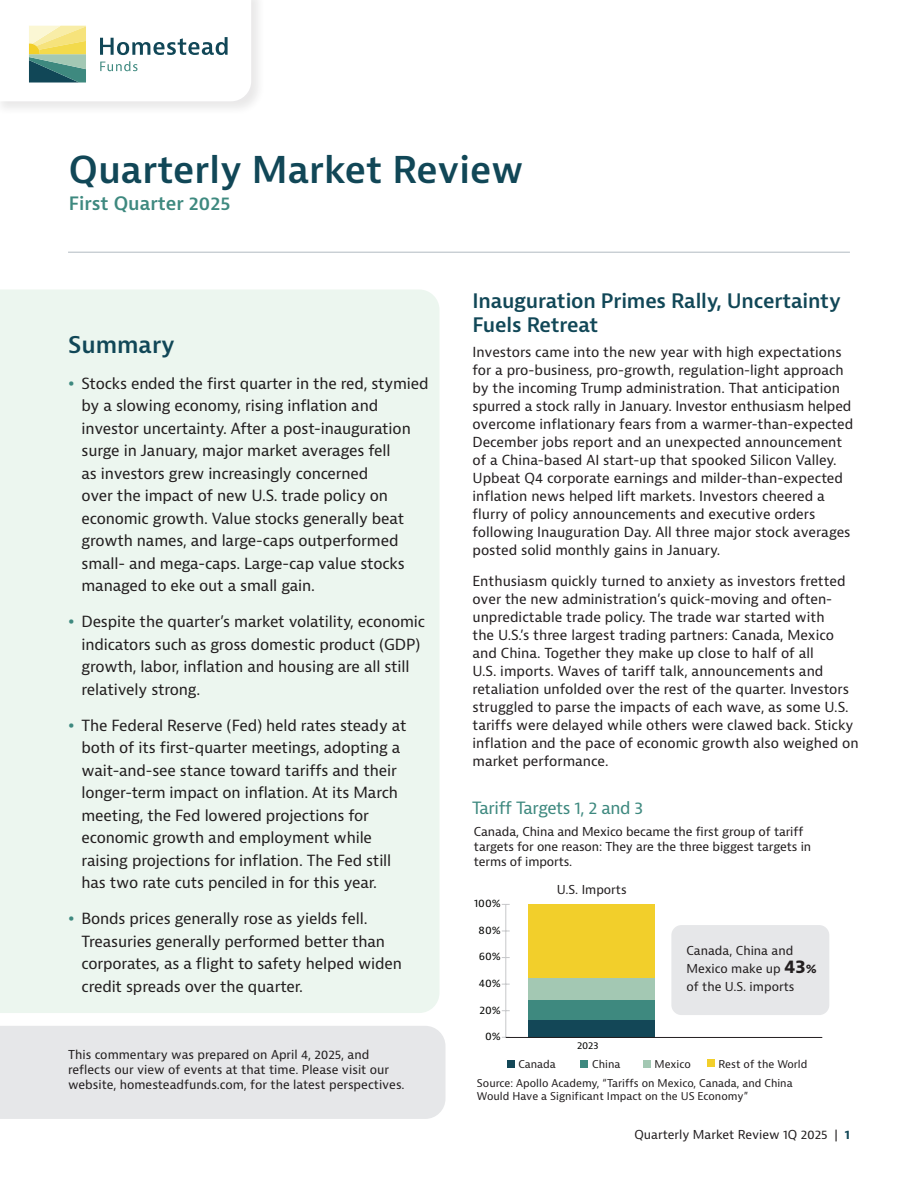
<style>
.page{position:relative;width:918px;height:1188px;background:#fff}
.page>*{position:absolute;margin:0;border:0;box-sizing:border-box;transform-origin:0 0}
.t1{font:600 36px "Bernina Sans";color:#114757}
.t2{font:600 22.5px "Bernina Sans";color:#114757}
.t3{font:600 19.5px/24px "Bernina Sans";letter-spacing:-.01em;color:#114757}
.t4{font:600 18px "Bernina Sans";color:#3e897f}
.t5{font:16.5px "Bernina Sans";letter-spacing:-.025em;color:#3e897f}
.t6{font:15px/22.5px "Bernina Sans";letter-spacing:-.01em;color:#231f20}
.t7{font:13.5px/18px "Bernina Sans";color:#231f20}
.t8{font:12px/15px "Bernina Sans";letter-spacing:-.005em;color:#231f20}
.t9{font:10.5px/12.6px "Bernina Sans";color:#231f20}
.t10{font:10.5px "Bernina Sans";letter-spacing:-.005em;color:#040503}
.t11{font:9.6px "Bernina Sans";color:#040503}
.s1{font-size:27px;color:#3e897f}
.s2{font-weight:700;font-size:18px}
.s3{font-weight:700}
.s4{font-weight:700;color:#114757}
</style>
<div class="page">
<div style="left:0;top:0;width:266px;height:117px;background:#231f20;opacity:.1"></div>
<svg style="left:29px;top:25px;width:222px;height:76px"></svg>
<div style="left:0;top:290px;width:439px;height:723px;background:#ecf6ef"></div>
<div style="left:0;top:1026px;width:446px;height:93px;background:#e6e7e9"></div>
<hr style="left:68px;top:252px;width:782px;height:1px;background:#b2bac2">
<div style="left:671px;top:925px;width:158px;height:90px;background:#e6e7e9;border-radius:10px"></div>
<hr style="left:505px;top:904px;width:1px;height:133px;background:#c7c8ca">
<div style="left:528px;top:904px;width:127px;height:75px;background:#f2cf2b"></div>
<div style="left:528px;top:979px;width:127px;height:21px;background:#a3c8b3"></div>
<div style="left:528px;top:1000px;width:127px;height:20px;background:#3e897f"></div>
<div style="left:528px;top:1020px;width:127px;height:17px;background:#134757"></div>
<hr style="left:506px;top:1037px;width:316px;height:1px;background:#231f20">
<div style="left:507px;top:1060px;width:8px;height:7px;background:#134757"></div>
<div style="left:581px;top:1060px;width:7px;height:7px;background:#3e897f"></div>
<div style="left:643px;top:1060px;width:8px;height:7px;background:#a3c8b3"></div>
<div style="left:707px;top:1060px;width:8px;height:7px;background:#f2cf2b"></div>
<h1 class="t1" style="left:69px;top:146px;width:456px">Quarterly Market Review</h1>
<h3 class="t4" style="left:69px;top:191px;width:163px">First Quarter 2025</h3>
<h2 class="t2" style="left:68px;top:330px;width:108px">Summary</h2>
<p class="t6" style="left:82px;top:372px;width:349px;text-indent:-14px"><span class="s1">•</span> Stocks ended the first quarter in the red, stymied by a slowing economy, rising inflation and investor uncertainty. After a post-inauguration surge in January, major market averages fell<br>as investors grew increasingly concerned<br>over the impact of new U.S. trade policy on economic growth. Value stocks generally beat growth names, and large-caps outperformed small- and mega-caps. Large-cap value stocks managed to eke out a small gain.</p>
<p class="t6" style="left:82px;top:611px;width:345px;text-indent:-14px"><span class="s1">•</span> Despite the quarter’s market volatility, economic indicators such as gross domestic product (GDP) growth, labor, inflation and housing are all still relatively strong.</p>
<p class="t6" style="left:82px;top:714px;width:327px;text-indent:-14px"><span class="s1">•</span> The Federal Reserve (Fed) held rates steady at both of its first-quarter meetings, adopting a wait-and-see stance toward tariffs and their longer-term impact on inflation. At its March meeting, the Fed lowered projections for economic growth and employment while raising projections for inflation. The Fed still has two rate cuts penciled in for this year.</p>
<p class="t6" style="left:82px;top:908px;width:322px;text-indent:-14px"><span class="s1">•</span> Bonds prices generally rose as yields fell.<br>Treasuries generally performed better than corporates, as a flight to safety helped widen credit spreads over the quarter.</p>
<p class="t8" style="left:68px;top:1048px;width:338px">This commentary was prepared on April 4, 2025, and reflects our view of events at that time. Please visit our website, homesteadfunds.com, for the latest perspectives.</p>
<h3 class="t3" style="left:472px;top:290px;width:370px">Inauguration Primes Rally, Uncertainty<br>Fuels Retreat</h3>
<p class="t7" style="left:472px;top:343px;width:382px">Investors came into the new year with high expectations for a pro-business, pro-growth, regulation-light approach by the incoming Trump administration. That anticipation spurred a stock rally in January. Investor enthusiasm helped overcome inflationary fears from a warmer-than-expected December jobs report and an unexpected announcement of a China-based AI start-up that spooked Silicon Valley.<br>Upbeat Q4 corporate earnings and milder-than-expected inflation news helped lift markets. Investors cheered a flurry of policy announcements and executive orders following Inauguration Day. All three major stock averages posted solid monthly gains in January.</p>
<p class="t7" style="left:472px;top:573px;width:388px">Enthusiasm quickly turned to anxiety as investors fretted over the new administration’s quick-moving and often&shy;unpredictable trade policy. The trade war started with<br>the U.S.’s three largest trading partners: Canada, Mexico and China. Together they make up close to half of all<br>U.S. imports. Waves of tariff talk, announcements and retaliation unfolded over the rest of the quarter. Investors struggled to parse the impacts of each wave, as some U.S. tariffs were delayed while others were clawed back. Sticky inflation and the pace of economic growth also weighed on market performance.</p>
<p class="t5" style="left:472px;top:798px;width:173px">Tariff Targets 1, 2 and 3</p>
<p class="t8" style="left:474px;top:825px;width:339px">Canada, China and Mexico became the first group of tariff targets for one reason: They are the three biggest targets in terms of imports.</p>
<p class="t10" style="left:474px;top:897px;width:28px">100%</p>
<p class="t10" style="left:479px;top:923px;width:24px">80%</p>
<p class="t10" style="left:479px;top:950px;width:24px">60%</p>
<p class="t10" style="left:479px;top:976px;width:24px">40%</p>
<p class="t10" style="left:479px;top:1003px;width:23px">20%</p>
<p class="t8" style="left:557px;top:882px;width:71px">U.S. Imports</p>
<p class="t8" style="left:686px;top:942px;width:132px;line-height:18px">Canada, China and<br>Mexico make up <span class="s2">43</span><span class="s3">% </span>of the U.S. imports</p>
<p class="t10" style="left:485px;top:1030px;width:17px">0%</p>
<p class="t11" style="left:577px;top:1039px;width:23px">2023</p>
<p class="t9" style="left:477px;top:1077px;width:317px">Source: Apollo Academy, “Tariffs on Mexico, Canada, and China<br>Would Have a Significant Impact on the US Economy”</p>
<p class="t9" style="left:518px;top:1058px;width:39px">Canada</p>
<p class="t9" style="left:592px;top:1058px;width:30px">China</p>
<p class="t9" style="left:655px;top:1058px;width:38px">Mexico</p>
<p class="t9" style="left:719px;top:1058px;width:90px">Rest of the World</p>
<p class="t8" style="left:634px;top:1127px;width:217px">Quarterly Market Review 1Q 2025 | <span class="s4">1</span></p>
</div>
